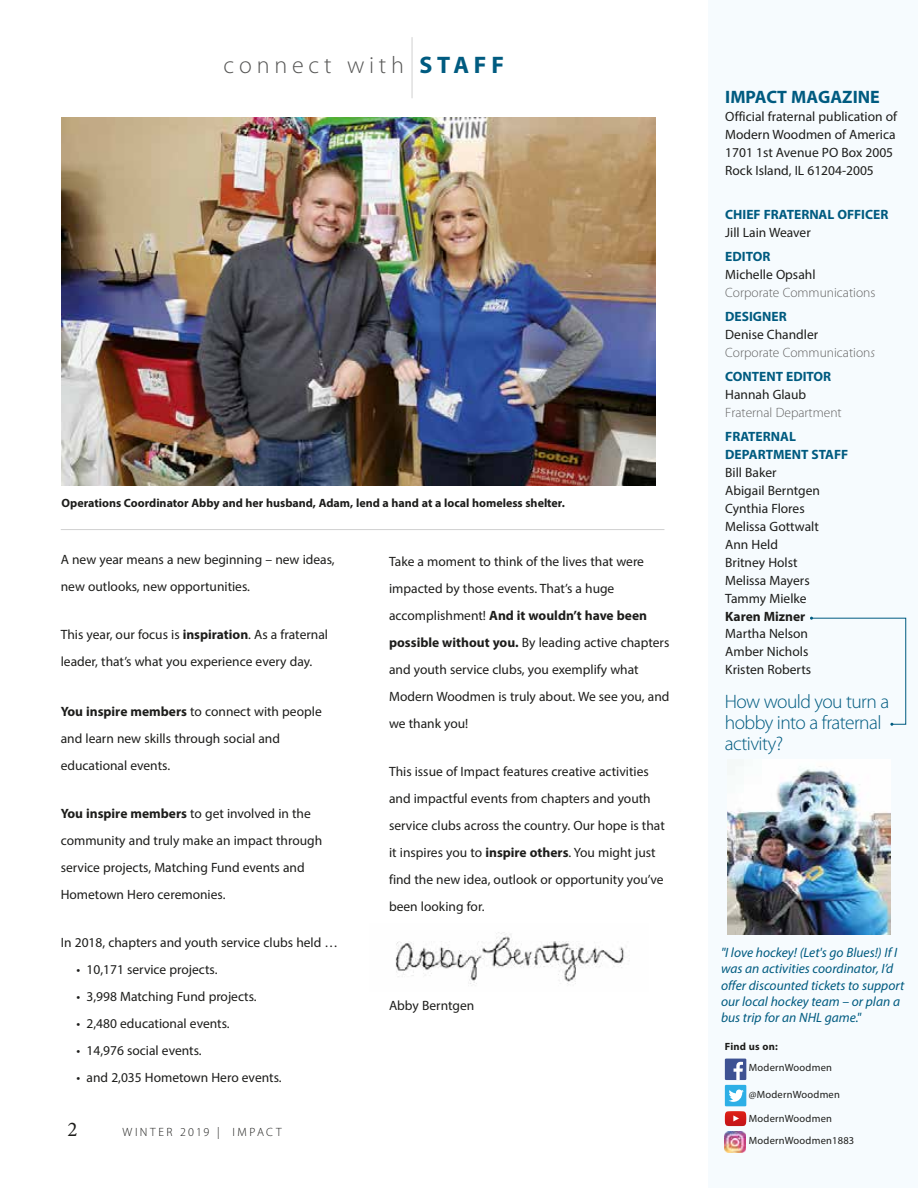
<style>
.page{position:relative;width:918px;height:1188px;background:#fff}
.page>*{position:absolute;margin:0;border:0;box-sizing:border-box;transform-origin:0 0}
.t1{font:300 24px "Myriad Pro";letter-spacing:.2em;color:#575756}
.Page_Number___Left{font:21px "Minion Pro";color:#1d1d1b}
.Question_Statement_h{font:300 19.5px/21px "Myriad Pro";letter-spacing:-.03em;color:#005b80}
.t2{font:700 18px "Myriad Pro";color:#005b80}
.Opening_Message_Body{font:13.5px/27px "Myriad Pro";color:#1d1d1b}
.Name{font:13.5px "Myriad Pro";color:#1d1d1b}
.Question_Statement_A{font:italic 13.5px/16.2px "Myriad Pro";color:#005b80}
.Name-2{font:300 13.5px/18px "Myriad Pro";color:#646363}
.t3{font:700 13.5px/18px "Myriad Pro";color:#005b80}
.Name-3{font:700 13.5px "Myriad Pro";color:#1d1d1b}
.Captions{font:700 12px "Myriad Pro";color:#1d1d1b}
.Footer_Info{font:300 12px "Myriad Pro";letter-spacing:.2em;color:#1d1d1b}
.t4{font:10.5px "Myriad Pro";letter-spacing:.02em;color:#1d1d1b}
.t5{font:700 10.5px "Myriad Pro";letter-spacing:.02em;color:#1d1d1b}
.s1{font-weight:700;color:#005b80}
.s2{font-weight:700}
.s3{font-weight:400;color:#1d1d1b}
.s4{font-style:italic}
</style>
<div class="page">
<div style="left:708px;top:0;width:210px;height:1188px;background:#f6fbfe"></div>
<img style="left:725px;top:1111px;width:21px;height:15px">
<div style="left:725px;top:1085px;width:21px;height:21px;background:#2dafe6"></div>
<svg style="left:729px;top:1090px;width:15px;height:12px"></svg>
<div style="left:725px;top:1059px;width:21px;height:21px;background:#3e5293"></div>
<svg style="left:734px;top:1062px;width:9px;height:18px"></svg>
<svg style="left:810px;top:617px;width:96px;height:109px"></svg>
<hr style="left:412px;top:37px;width:1px;height:61px;background:#d0d0d0">
<hr style="left:61px;top:529px;width:603px;height:1px;background:#d0d0d0">
<img style="left:725px;top:1131px;width:21px;height:21px">
<img style="left:728px;top:766px;width:163px;height:169px">
<img style="left:62px;top:118px;width:593px;height:368px">
<img style="left:395px;top:932px;width:230px;height:53px">
<p class="t1" style="left:224px;top:52px;width:282px">connect with <span class="s1">STAFF</span></p>
<p class="Captions" style="left:62px;top:495px;width:505px">Operations Coordinator Abby and her husband, Adam, lend a hand at a local homeless shelter.</p>
<p class="Opening_Message_Body" style="left:61px;top:546px;width:275px">A new year means a new beginning – new ideas, new outlooks, new opportunities.</p>
<p class="Opening_Message_Body" style="left:61px;top:621px;width:269px">This year, our focus is <span class="s2">inspiration</span>. As a fraternal leader, that’s what you experience every day.</p>
<p class="Opening_Message_Body" style="left:61px;top:697px;width:263px"><span class="s2">You inspire members</span> to connect with people and learn new skills through social and educational events.</p>
<p class="Opening_Message_Body" style="left:61px;top:799px;width:263px"><span class="s2">You inspire members</span> to get involved in the community and truly make an impact through service projects, Matching Fund events and Hometown Hero ceremonies.</p>
<p class="Opening_Message_Body" style="left:61px;top:928px;width:279px">In 2018, chapters and youth service clubs held …</p>
<p class="Opening_Message_Body" style="left:76px;top:955px;width:143px">• 10,171 service projects.</p>
<p class="Opening_Message_Body" style="left:76px;top:982px;width:182px">• 3,998 Matching Fund projects.</p>
<p class="Opening_Message_Body" style="left:76px;top:1009px;width:155px">• 2,480 educational events.</p>
<p class="Opening_Message_Body" style="left:76px;top:1036px;width:127px">• 14,976 social events.</p>
<p class="Opening_Message_Body" style="left:76px;top:1063px;width:207px">• and 2,035 Hometown Hero events.</p>
<p class="Page_Number___Left" style="left:68px;top:1115px;width:12px">2</p>
<p class="Footer_Info" style="left:123px;top:1126px;width:160px">WINTER 2019 | IMPACT</p>
<p class="Opening_Message_Body" style="left:389px;top:548px;width:282px">Take a moment to think of the lives that were impacted by those events. That’s a huge accomplishment! <span class="s2">And it wouldn’t have been possible without you.</span> By leading active chapters and youth service clubs, you exemplify what Modern Woodmen is truly about. We see you, and we thank you!</p>
<p class="Opening_Message_Body" style="left:389px;top:758px;width:277px">This issue of Impact features creative activities and impactful events from chapters and youth service clubs across the country. Our hope is that it inspires you to <span class="s2">inspire others</span>. You might just find the new idea, outlook or opportunity you’ve been looking for.</p>
<p class="Opening_Message_Body" style="left:389px;top:992px;width:87px">Abby Berntgen</p>
<p class="t2" style="left:725px;top:86px;width:156px">IMPACT MAGAZINE</p>
<p class="Opening_Message_Body" style="left:725px;top:108px;width:173px;line-height:18px">Official fraternal publication of<br>Modern Woodmen of America</p>
<p class="Opening_Message_Body" style="left:725px;top:139px;width:169px">1701 1st Avenue PO Box 2005</p>
<p class="Opening_Message_Body" style="left:725px;top:157px;width:150px">Rock Island, IL 61204-2005</p>
<p class="t3" style="left:725px;top:205px;width:165px">CHIEF FRATERNAL OFFICER</p>
<p class="Name" style="left:725px;top:224px;width:87px">Jill Lain Weaver</p>
<p class="t3" style="left:725px;top:247px;width:47px">EDITOR</p>
<p class="Name-2" style="left:725px;top:265px;width:152px"><span class="s3">Michelle Opsahl<br></span>Corporate Communications</p>
<p class="t3" style="left:725px;top:307px;width:63px">DESIGNER</p>
<p class="Name-2" style="left:725px;top:325px;width:151px"><span class="s3">Denise Chandler<br></span>Corporate Communication<span class="s4">s</span></p>
<p class="t3" style="left:725px;top:367px;width:108px">CONTENT EDITOR</p>
<p class="Name-2" style="left:725px;top:385px;width:118px"><span class="s3">Hannah Glaub<br></span>Fraternal Department</p>
<p class="t3" style="left:725px;top:427px;width:124px">FRATERNAL<br>DEPARTMENT STAFF</p>
<p class="Name" style="left:725px;top:464px;width:53px">Bill Baker</p>
<p class="Name" style="left:725px;top:482px;width:96px">Abigail Berntgen</p>
<p class="Name" style="left:725px;top:500px;width:81px">Cynthia Flores</p>
<p class="Name" style="left:725px;top:518px;width:95px">Melissa Gottwalt</p>
<p class="Name" style="left:725px;top:536px;width:54px">Ann Held</p>
<p class="Name" style="left:725px;top:554px;width:74px">Britney Holst</p>
<p class="Name" style="left:725px;top:572px;width:86px">Melissa Mayers</p>
<p class="Name" style="left:725px;top:590px;width:83px">Tammy Mielke</p>
<p class="Name-3" style="left:725px;top:607px;width:82px">Karen Mizner</p>
<p class="Name" style="left:725px;top:626px;width:84px">Martha Nelson</p>
<p class="Name" style="left:725px;top:644px;width:85px">Amber Nichols</p>
<p class="Name" style="left:725px;top:662px;width:87px">Kristen Roberts</p>
<p class="Question_Statement_h" style="left:725px;top:691px;width:166px">How would you turn a hobby into a fraternal activity?</p>
<p class="Question_Statement_A" style="left:721px;top:944px;width:185px">"I love hockey! (Let's go Blues!) If I was an activities coordinator, I’d offer discounted tickets to support our local hockey team – or plan a bus trip for an NHL game."</p>
<p class="t5" style="left:725px;top:1040px;width:54px">Find us on:</p>
<p class="t4" style="left:749px;top:1061px;width:85px">ModernWoodmen</p>
<p class="t4" style="left:749px;top:1088px;width:93px">@ModernWoodmen</p>
<p class="t4" style="left:749px;top:1112px;width:85px">ModernWoodmen</p>
<p class="t4" style="left:749px;top:1134px;width:107px">ModernWoodmen1883</p>
</div>
